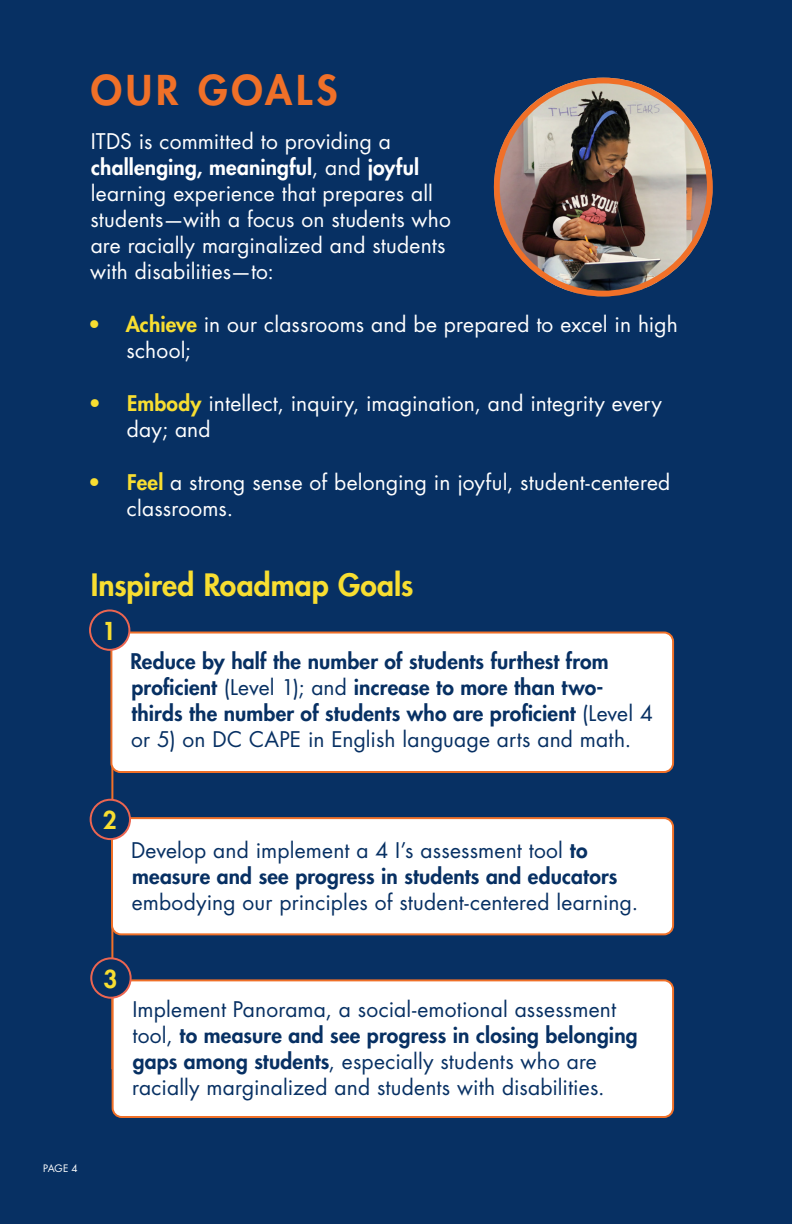
<style>
.page{position:relative;width:792px;height:1224px;background:#073063}
.page>*{position:absolute;margin:0;border:0;box-sizing:border-box;transform-origin:0 0}
.Headlines{font:800 40px "Futura Std";letter-spacing:.095em;color:#f07028}
.Subhead{font:800 30px "Futura Std";color:#f8de31}
.t1{font:800 24px "Futura Std";color:#f8de31}
.Body_White{font:21px/26px "Futura Std";letter-spacing:.01em;color:#fff}
.Body_copy{font:21px/26px "Futura Std";letter-spacing:.01em;color:#073063}
.Body_copy-2{font:800 21px/26px "Futura Std";letter-spacing:.01em;color:#073063}
.t2{font:10px "Futura Std";color:#fff}
.s1{font-weight:800}
.s2{color:#f8de31}
.s3{font-weight:800;color:#f8de31}
.s4{font-weight:400}
</style>
<div class="page">
<hr style="left:111px;top:724px;width:2px;height:345px;background:#f07028">
<div style="left:111px;top:633px;width:562px;height:139px;background:#fff;border-radius:9px"></div>
<div style="left:110px;top:632px;width:564px;height:141px;border:2px solid #f07028;border-radius:9px"></div>
<div style="left:90px;top:610px;width:39px;height:40px;background:#073063;border-radius:50%"></div>
<div style="left:89px;top:609px;width:41px;height:42px;border:2px solid #eb6551;border-radius:50%"></div>
<div style="left:112px;top:818px;width:561px;height:116px;background:#fff;border-radius:9px"></div>
<div style="left:111px;top:817px;width:563px;height:118px;border:2px solid #f07028;border-radius:9px"></div>
<div style="left:91px;top:800px;width:39px;height:39px;background:#073063;border-radius:50%"></div>
<div style="left:90px;top:799px;width:41px;height:41px;border:2px solid #eb6551;border-radius:50%"></div>
<div style="left:113px;top:980px;width:560px;height:137px;background:#fff;border-radius:9px"></div>
<div style="left:112px;top:979px;width:562px;height:139px;border:2px solid #f07028;border-radius:9px"></div>
<div style="left:91px;top:958px;width:40px;height:40px;background:#073063;border-radius:50%"></div>
<div style="left:90px;top:957px;width:42px;height:42px;border:2px solid #eb6551;border-radius:50%"></div>
<img style="left:494px;top:78px;width:219px;height:218px;border-radius:109px">
<div style="left:494px;top:78px;width:219px;height:218px;border:6px solid #f07028;border-radius:50%"></div>
<p class="Headlines" style="left:91px;top:65px;width:248px">OUR GOALS</p>
<p class="Body_White" style="left:90px;top:129px;width:362px">ITDS is committed to providing a <span class="s1">challenging, meaningful</span>, and <span class="s1">joyful </span>learning experience that prepares all students—with a focus on students who are racially marginalized and students with disabilities—to:</p>
<p class="Body_White" style="left:126px;top:312px;width:553px;text-indent:-38px"><span class="s2">•</span> <span class="s3">Achieve</span> in our classrooms and be prepared to excel in high school;</p>
<p class="Body_White" style="left:127px;top:391px;width:537px;text-indent:-38px"><span class="s3">• Embody</span> intellect, inquiry, imagination, and integrity every day; and</p>
<p class="Body_White" style="left:127px;top:470px;width:545px;text-indent:-39px"><span class="s2">•</span> <span class="s3">Feel</span> a strong sense of belonging in joyful, student-centered classrooms.</p>
<p class="Subhead" style="left:91px;top:566px;width:324px">Inspired Roadmap Goals</p>
<p class="t1" style="left:102px;top:616px;width:15px">1</p>
<p class="Body_copy-2" style="left:130px;top:648px;width:524px">Reduce by half the number of students furthest from proficient <span class="s4">(Level 1); and</span> increase to more than two&shy;thirds the number of students who are proficient <span class="s4">(Level 4 or 5) on DC CAPE in English language arts and math.</span></p>
<p class="t1" style="left:103px;top:805px;width:15px">2</p>
<p class="Body_copy" style="left:131px;top:838px;width:509px">Develop and implement a 4 I’s assessment tool <span class="s1">to measure and see progress in students and educators </span>embodying our principles of student-centered learning.</p>
<p class="t1" style="left:103px;top:964px;width:15px">3</p>
<p class="Body_copy" style="left:132px;top:996px;width:507px">Implement Panorama, a social-emotional assessment tool, <span class="s1">to measure and see progress in closing belonging gaps among students</span>, especially students who are racially marginalized and students with disabilities.</p>
<p class="t2" style="left:43px;top:1162px;width:36px">PAGE 4</p>
</div>
